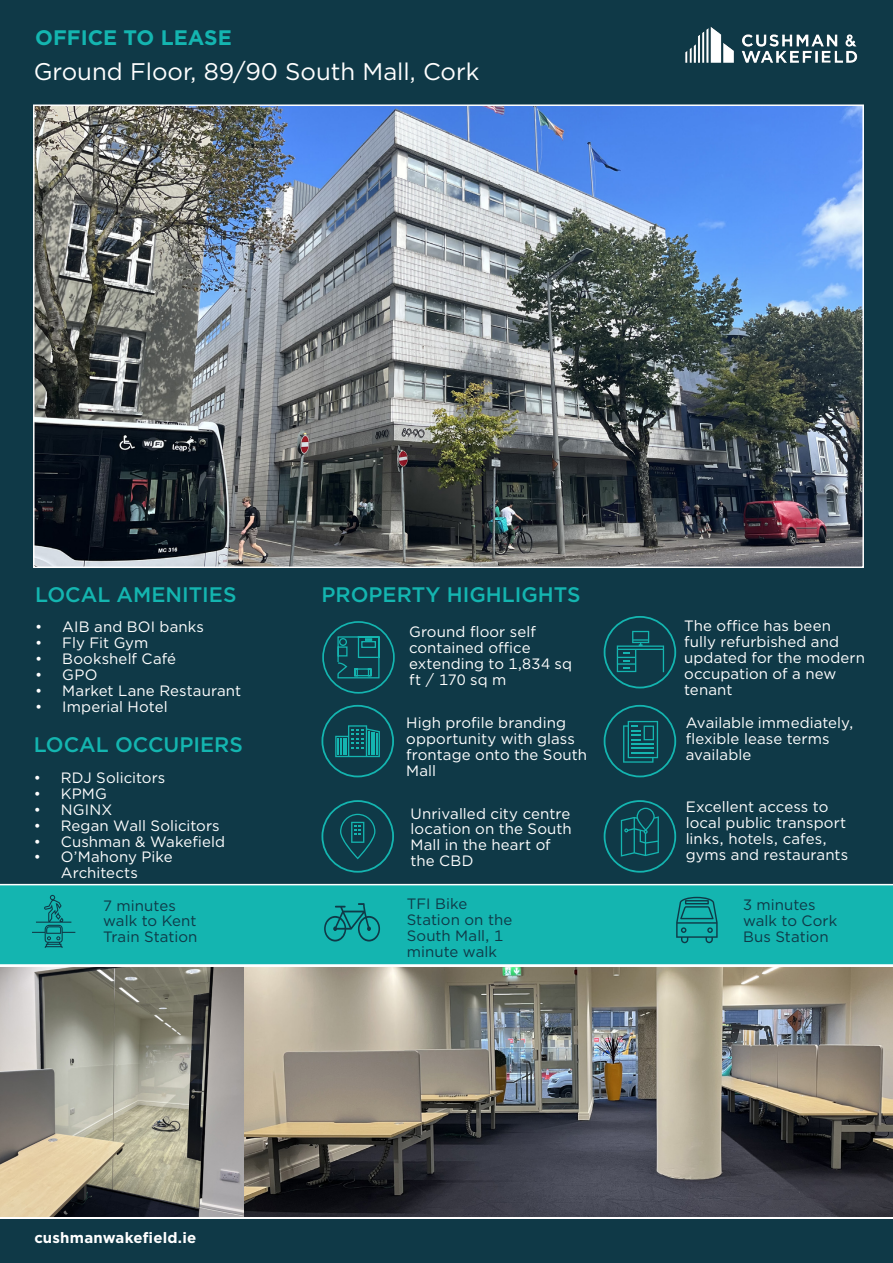
<style>
.page{position:relative;width:893px;height:1263px;background:#0f3947}
.page>*{position:absolute;margin:0;border:0;box-sizing:border-box;transform-origin:0 0}
.Main_Address_Front_Page{font:24px "Gotham";color:#fff}
.Heading{font:500 21px "Gotham";color:#14b5b0}
.For_Sale___To_Let{font:700 21px "Gotham";color:#14b5b0}
.Heading-2{font:15px/15.9px "Gotham";letter-spacing:.005em;color:#fff}
.t1{font:15px/15.9px "Gotham";letter-spacing:.005em;color:#0f3947}
.t2{font:700 15px "Gotham";letter-spacing:.01em;color:#fff}
</style>
<div class="page">
<div style="left:0;top:884px;width:893px;height:82px;background:#14b5b0"></div>
<img style="left:0;top:967px;width:893px;height:249px">
<img style="left:36px;top:107px;width:825px;height:458px">
<div style="left:33px;top:104px;width:831px;height:464px;border:2px solid #fff"></div>
<img style="left:685px;top:27px;width:173px;height:36px">
<svg style="left:321px;top:705px;width:73px;height:72px"></svg>
<svg style="left:321px;top:800px;width:73px;height:73px"></svg>
<svg style="left:604px;top:705px;width:72px;height:72px"></svg>
<svg style="left:604px;top:616px;width:72px;height:72px"></svg>
<svg style="left:322px;top:621px;width:73px;height:73px"></svg>
<svg style="left:32px;top:895px;width:43px;height:53px;background:#13a19f"></svg>
<svg style="left:324px;top:903px;width:56px;height:38px;background:#129998"></svg>
<svg style="left:604px;top:800px;width:72px;height:73px"></svg>
<svg style="left:676px;top:897px;width:42px;height:46px;background:#129393"></svg>
<p class="For_Sale___To_Let" style="left:35px;top:23px;width:198px">OFFICE TO LEASE</p>
<p class="Main_Address_Front_Page" style="left:34px;top:56px;width:447px">Ground Floor, 89/90 South Mall, Cork</p>
<p class="Heading" style="left:35px;top:581px;width:203px">LOCAL AMENITIES</p>
<p class="Heading-2" style="left:35px;top:619px;width:170px">• AIB and BOI banks</p>
<p class="Heading-2" style="left:35px;top:635px;width:114px">• Fly Fit Gym</p>
<p class="Heading-2" style="left:35px;top:651px;width:142px">• Bookshelf Café</p>
<p class="Heading-2" style="left:35px;top:666px;width:64px">• GPO</p>
<p class="Heading-2" style="left:35px;top:682px;width:207px">• Market Lane Restaurant</p>
<p class="Heading-2" style="left:35px;top:698px;width:134px">• Imperial Hotel</p>
<p class="Heading" style="left:34px;top:731px;width:211px">LOCAL OCCUPIERS</p>
<p class="Heading-2" style="left:34px;top:769px;width:133px">• RDJ Solicitors</p>
<p class="Heading-2" style="left:34px;top:785px;width:75px">• KPMG</p>
<p class="Heading-2" style="left:34px;top:801px;width:80px">• NGINX</p>
<p class="Heading-2" style="left:34px;top:817px;width:187px">• Regan Wall Solicitors</p>
<p class="Heading-2" style="left:34px;top:833px;width:193px">• Cushman &amp; Wakefield</p>
<p class="Heading-2" style="left:34px;top:849px;width:140px;text-align:center">• O’Mahony Pike<br>Architects</p>
<p class="Heading" style="left:321px;top:581px;width:260px">PROPERTY HIGHLIGHTS</p>
<p class="Heading-2" style="left:409px;top:623px;width:164px">Ground floor self contained office extending to 1,834 sq ft / 170 sq m</p>
<p class="Heading-2" style="left:406px;top:714px;width:182px">High profile branding opportunity with glass frontage onto the South<br>Mall</p>
<p class="Heading-2" style="left:411px;top:805px;width:163px">Unrivalled city centre location on the South<br>Mall in the heart of the CBD</p>
<p class="Heading-2" style="left:684px;top:617px;width:182px">The office has been fully refurbished and updated for the modern occupation of a new tenant</p>
<p class="Heading-2" style="left:686px;top:714px;width:169px">Available immediately, flexible lease terms available</p>
<p class="Heading-2" style="left:686px;top:798px;width:164px">Excellent access to local public transport links, hotels, cafes, gyms and restaurants</p>
<p class="t1" style="left:103px;top:897px;width:96px">7 minutes walk to Kent<br>Train Station</p>
<p class="t1" style="left:407px;top:895px;width:107px">TFI Bike<br>Station on the<br>South Mall, 1 minute walk</p>
<p class="t1" style="left:743px;top:897px;width:96px">3 minutes walk to Cork<br>Bus Station</p>
<p class="t2" style="left:34px;top:1227px;width:163px">cushmanwakefield.ie</p>
</div>
